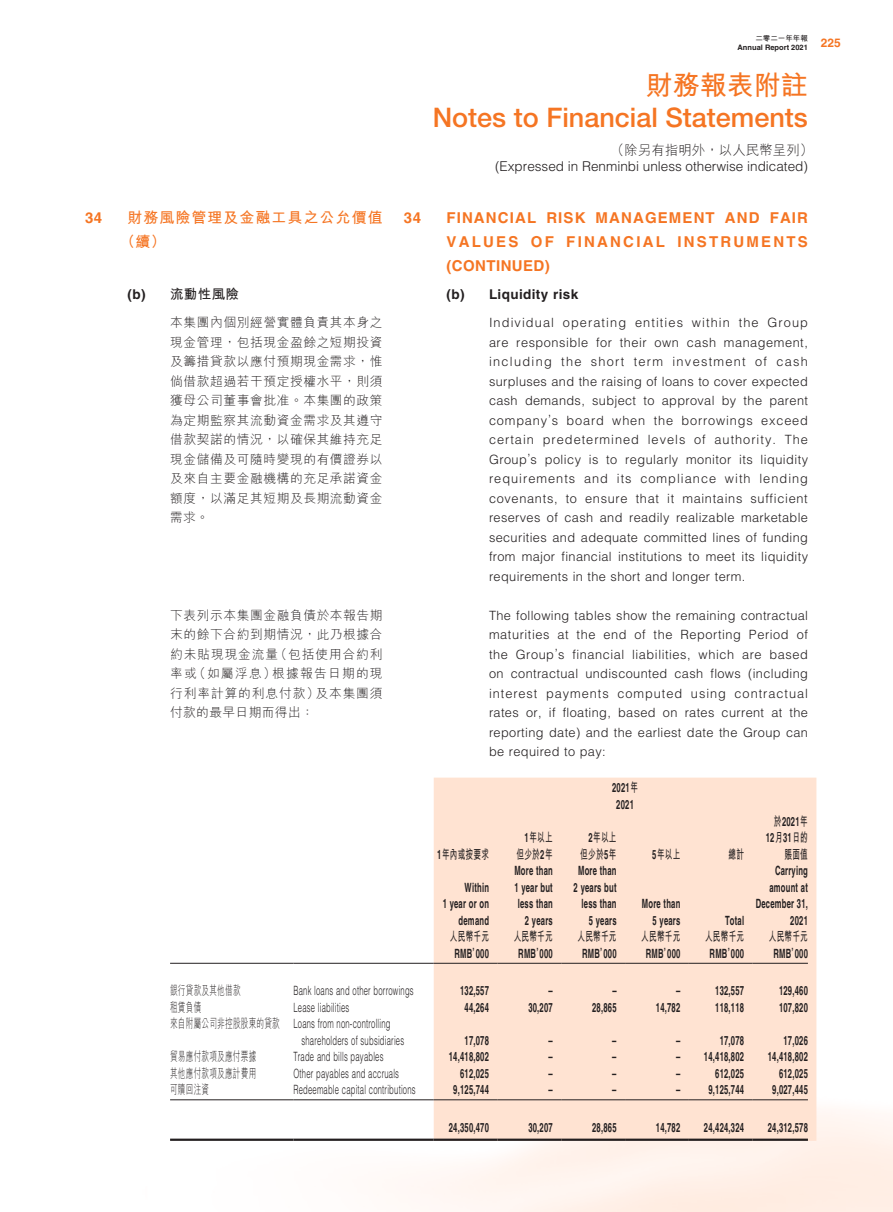
<style>
.page{position:relative;width:893px;height:1212px;background:#fff}
.page>*{position:absolute;margin:0;border:0;box-sizing:border-box;transform-origin:0 0}
.t1{font:500 27px "Helvetica Neue LT Std";color:#f57523}
.t2{font:700 27px "M Hei HK";color:#f57523}
.t3{font:700 15px/24px "Helvetica LT Std";letter-spacing:.15em;color:#f57523;text-align:justify}
.t4{font:700 15px/24px "M Hei HK";letter-spacing:.065em;color:#f57523}
.t5{font:300 13.5px "Helvetica LT Std";color:#231f20}
.t6{font:700 13.5px "Helvetica LT Std";letter-spacing:.03em;color:#231f20}
.t7{font:300 13.5px "M Hei HK";color:#231f20}
.t8{font:700 13.5px "M Hei HK";letter-spacing:.03em;color:#231f20}
.t9{font:300 12.75px/19.5px "Helvetica LT Std";letter-spacing:.03em;color:#231f20;text-align:justify}
.t10{font:700 12.75px/16.5px "Helvetica LT Std";letter-spacing:.03em;color:#231f20;text-align:right;scale:.6 1}
.t11{font:300 12.75px/19.5px "M Hei HK";letter-spacing:.045em;color:#231f20;text-align:justify}
.t12{font:300 12.75px/16.5px "Helvetica LT Std";letter-spacing:.03em;color:#231f20;scale:.6 1}
.t13{font:700 12.75px/16.5px "M Hei HK";letter-spacing:.03em;color:#231f20;text-align:right;scale:.6 1}
.t14{font:300 12.75px "M Hei HK";letter-spacing:.045em;color:#231f20;scale:.6 1}
.t15{font:700 7.5px "Helvetica LT Std";color:#231f20}
.t16{font:700 7.5px "M Hei HK";color:#231f20}
.s1{font-family:"Helvetica LT Std"}
.s2{font-family:"M Hei HK"}
</style>
<div class="page">
<div style="left:434px;top:777px;width:382px;height:364px;background:#ffe3d2"></div>
<hr style="left:170px;top:963px;width:123px;height:1px;background:#231f20">
<hr style="left:293px;top:963px;width:141px;height:1px;background:#231f20">
<hr style="left:434px;top:963px;width:63px;height:1px;background:#231f20">
<hr style="left:497px;top:963px;width:64px;height:1px;background:#231f20">
<hr style="left:561px;top:963px;width:64px;height:1px;background:#231f20">
<hr style="left:625px;top:963px;width:64px;height:1px;background:#231f20">
<hr style="left:689px;top:963px;width:64px;height:1px;background:#231f20">
<hr style="left:753px;top:963px;width:55px;height:1px;background:#231f20">
<hr style="left:170px;top:1099px;width:123px;height:1px;background:#231f20">
<hr style="left:293px;top:1099px;width:141px;height:1px;background:#231f20">
<hr style="left:434px;top:1099px;width:63px;height:1px;background:#231f20">
<hr style="left:497px;top:1099px;width:64px;height:1px;background:#231f20">
<hr style="left:561px;top:1099px;width:64px;height:1px;background:#231f20">
<hr style="left:625px;top:1099px;width:64px;height:1px;background:#231f20">
<hr style="left:689px;top:1099px;width:64px;height:1px;background:#231f20">
<hr style="left:753px;top:1099px;width:55px;height:1px;background:#231f20">
<hr style="left:170px;top:1138px;width:123px;height:3px;background:#231f20">
<hr style="left:293px;top:1138px;width:141px;height:3px;background:#231f20">
<hr style="left:434px;top:1138px;width:63px;height:3px;background:#231f20">
<hr style="left:497px;top:1138px;width:64px;height:3px;background:#231f20">
<hr style="left:561px;top:1138px;width:64px;height:3px;background:#231f20">
<hr style="left:625px;top:1138px;width:64px;height:3px;background:#231f20">
<hr style="left:689px;top:1138px;width:64px;height:3px;background:#231f20">
<hr style="left:753px;top:1138px;width:55px;height:3px;background:#231f20">
<p class="t3" style="left:85px;top:206px;width:19px">34</p>
<p class="t4" style="left:120px;top:205px;width:264px;text-indent:8px">財務風險管理及金融工具之公允價值（續）</p>
<p class="t8" style="left:128px;top:285px;width:113px"><span class="s1">(b)</span> 流動性風險</p>
<p class="t11" style="left:170px;top:313px;width:214px">本集團內個別經營實體負責其本身之現金管理，包括現金盈餘之短期投資及籌措貸款以應付預期現金需求，惟倘借款超過若干預定授權水平，則須獲母公司董事會批准。本集團的政策為定期監察其流動資金需求及其遵守借款契諾的情況，以確保其維持充足現金儲備及可隨時變現的有價證券以及來自主要金融機構的充足承諾資金額度，以滿足其短期及長期流動資金需求。</p>
<p class="t11" style="left:170px;top:605px;width:214px">下表列示本集團金融負債於本報告期末的餘下合約到期情況，此乃根據合約未貼現現金流量（包括使用合約利率或（如屬浮息）根據報告日期的現行利率計算的利息付款）及本集團須付款的最早日期而得出：</p>
<p class="t16" style="left:755px;top:33px;width:54px">二零二一年年報</p>
<p class="t15" style="left:737px;top:42px;width:105px">Annual Report 2021 <sup>225</sup></p>
<h1 class="t2" style="left:646px;top:65px;width:163px">財務報表附註</h1>
<h1 class="t1" style="left:433px;top:101px;width:377px">Notes to Financial Statements</h1>
<p class="t7" style="left:611px;top:143px;width:204px">（除另有指明外，以人民幣呈列）</p>
<p class="t5" style="left:495px;top:158px;width:314px">(Expressed in Renminbi unless otherwise indicated)</p>
<p class="t3" style="left:404px;top:206px;width:19px">34</p>
<p class="t3" style="left:446px;top:206px;width:363px">FINANCIAL RISK MANAGEMENT AND FAIR VALUES OF FINANCIAL INSTRUMENTS (CONTINUED)</p>
<p class="t6" style="left:446px;top:286px;width:133px">(b) Liquidity risk</p>
<p class="t9" style="left:489px;top:313px;width:321px">Individual operating entities within the Group are responsible for their own cash management, including the short term investment of cash surpluses and the raising of loans to cover expected cash demands, subject to approval by the parent company’s board when the borrowings exceed certain predetermined levels of authority. The Group’s policy is to regularly monitor its liquidity requirements and its compliance with lending covenants, to ensure that it maintains sufficient reserves of cash and readily realizable marketable securities and adequate committed lines of funding from major financial institutions to meet its liquidity requirements in the short and longer term.</p>
<p class="t9" style="left:489px;top:605px;width:321px">The following tables show the remaining contractual maturities at the end of the Reporting Period of the Group’s financial liabilities, which are based on contractual undiscounted cash flows (including interest payments computed using contractual rates or, if floating, based on rates current at the reporting date) and the earliest date the Group can be required to pay:</p>
<p class="t13" style="left:437px;top:844px;width:88px"><span class="s1">1</span>年內或按要求</p>
<p class="t10" style="left:443px;top:878px;width:79px">Within<br>1 year or on demand</p>
<p class="t10" style="left:612px;top:779px;width:45px;text-align:center">2021<span class="s2">年<br></span>2021</p>
<p class="t13" style="left:516px;top:828px;width:62px"><span class="s1">1</span>年以上但少於<span class="s1">2</span>年</p>
<p class="t13" style="left:580px;top:828px;width:62px"><span class="s1">2</span>年以上但少於<span class="s1">5</span>年</p>
<p class="t13" style="left:652px;top:844px;width:49px"><span class="s1">5</span>年以上</p>
<p class="t13" style="left:729px;top:844px;width:27px">總計</p>
<p class="t10" style="left:514px;top:862px;width:66px">More than<br>1 year but less than<br>2 years</p>
<p class="t10" style="left:574px;top:862px;width:73px">More than<br>2 years but less than<br>5 years</p>
<p class="t10" style="left:642px;top:895px;width:66px">More than<br>5 years</p>
<p class="t10" style="left:725px;top:911px;width:33px">Total</p>
<p class="t10" style="left:766px;top:812px;width:72px"><span class="s2">於</span>2021<span class="s2">年<br></span>12<span class="s2">月</span>31<span class="s2">日的</span></p>
<p class="t13" style="left:785px;top:844px;width:40px">賬面值</p>
<p class="t10" style="left:756px;top:862px;width:89px">Carrying amount at<br>December 31,<br>2021</p>
<p class="t13" style="left:450px;top:927px;width:67px">人民幣千元</p>
<p class="t13" style="left:514px;top:927px;width:67px">人民幣千元</p>
<p class="t13" style="left:577px;top:927px;width:67px">人民幣千元</p>
<p class="t13" style="left:641px;top:927px;width:67px">人民幣千元</p>
<p class="t13" style="left:705px;top:927px;width:67px">人民幣千元</p>
<p class="t13" style="left:769px;top:927px;width:67px">人民幣千元</p>
<p class="t10" style="left:454px;top:944px;width:59px">RMB’ 000</p>
<p class="t10" style="left:518px;top:944px;width:59px">RMB’ 000</p>
<p class="t10" style="left:582px;top:944px;width:59px">RMB’ 000</p>
<p class="t10" style="left:646px;top:944px;width:59px">RMB’ 000</p>
<p class="t10" style="left:710px;top:944px;width:59px">RMB’ 000</p>
<p class="t10" style="left:773px;top:944px;width:59px">RMB’ 000</p>
<p class="t14" style="left:170px;top:984px;width:119px">銀行貸款及其他借款</p>
<p class="t12" style="left:293px;top:982px;width:202px">Bank loans and other borrowings</p>
<p class="t10" style="left:460px;top:982px;width:50px">132,557</p>
<p class="t10" style="left:549px;top:982px;width:9px">–</p>
<p class="t10" style="left:612px;top:982px;width:9px">–</p>
<p class="t10" style="left:676px;top:982px;width:9px">–</p>
<p class="t10" style="left:715px;top:982px;width:50px">132,557</p>
<p class="t10" style="left:779px;top:982px;width:50px">129,460</p>
<p class="t14" style="left:170px;top:1000px;width:54px">租賃負債</p>
<p class="t12" style="left:293px;top:998px;width:95px">Lease liabilities</p>
<p class="t10" style="left:465px;top:998px;width:42px">44,264</p>
<p class="t10" style="left:528px;top:998px;width:42px">30,207</p>
<p class="t10" style="left:592px;top:998px;width:42px">28,865</p>
<p class="t10" style="left:656px;top:998px;width:42px">14,782</p>
<p class="t10" style="left:715px;top:998px;width:50px">118,118</p>
<p class="t10" style="left:779px;top:998px;width:50px">107,820</p>
<p class="t12" style="left:301px;top:1015px;width:173px;text-indent:-131px"><span class="s2">來自附屬公司非控股股東的貸款</span> Loans from non-controlling shareholders of subsidiaries</p>
<p class="t10" style="left:465px;top:1031px;width:42px">17,078</p>
<p class="t10" style="left:548px;top:1031px;width:9px">–</p>
<p class="t10" style="left:612px;top:1031px;width:9px">–</p>
<p class="t10" style="left:676px;top:1031px;width:9px">–</p>
<p class="t10" style="left:720px;top:1031px;width:42px">17,078</p>
<p class="t10" style="left:783px;top:1031px;width:42px">17,026</p>
<p class="t14" style="left:170px;top:1050px;width:145px">貿易應付款項及應付票據</p>
<p class="t12" style="left:293px;top:1048px;width:152px">Trade and bills payables</p>
<p class="t10" style="left:449px;top:1048px;width:69px">14,418,802</p>
<p class="t10" style="left:548px;top:1048px;width:9px">–</p>
<p class="t10" style="left:612px;top:1048px;width:9px">–</p>
<p class="t10" style="left:676px;top:1048px;width:115px">– 14,418,802</p>
<p class="t10" style="left:768px;top:1048px;width:69px">14,418,802</p>
<p class="t14" style="left:170px;top:1066px;width:145px">其他應付款項及應計費用</p>
<p class="t12" style="left:293px;top:1064px;width:178px">Other payables and accruals</p>
<p class="t10" style="left:460px;top:1064px;width:50px">612,025</p>
<p class="t10" style="left:548px;top:1064px;width:9px">–</p>
<p class="t10" style="left:612px;top:1064px;width:9px">–</p>
<p class="t10" style="left:676px;top:1064px;width:9px">–</p>
<p class="t10" style="left:715px;top:1064px;width:50px">612,025</p>
<p class="t10" style="left:779px;top:1064px;width:50px">612,025</p>
<p class="t14" style="left:170px;top:1083px;width:67px">可贖回注資</p>
<p class="t12" style="left:293px;top:1081px;width:205px">Redeemable capital contributions</p>
<p class="t10" style="left:453px;top:1081px;width:61px">9,125,744</p>
<p class="t10" style="left:548px;top:1081px;width:9px">–</p>
<p class="t10" style="left:612px;top:1081px;width:9px">–</p>
<p class="t10" style="left:676px;top:1081px;width:115px">– 9,125,744</p>
<p class="t10" style="left:772px;top:1081px;width:61px">9,027,445</p>
<p class="t10" style="left:449px;top:1118px;width:69px">24,350,470</p>
<p class="t10" style="left:528px;top:1118px;width:42px">30,207</p>
<p class="t10" style="left:592px;top:1118px;width:42px">28,865</p>
<p class="t10" style="left:656px;top:1118px;width:42px">14,782</p>
<p class="t10" style="left:704px;top:1118px;width:69px">24,424,324</p>
<p class="t10" style="left:768px;top:1118px;width:69px">24,312,578</p>
</div>
